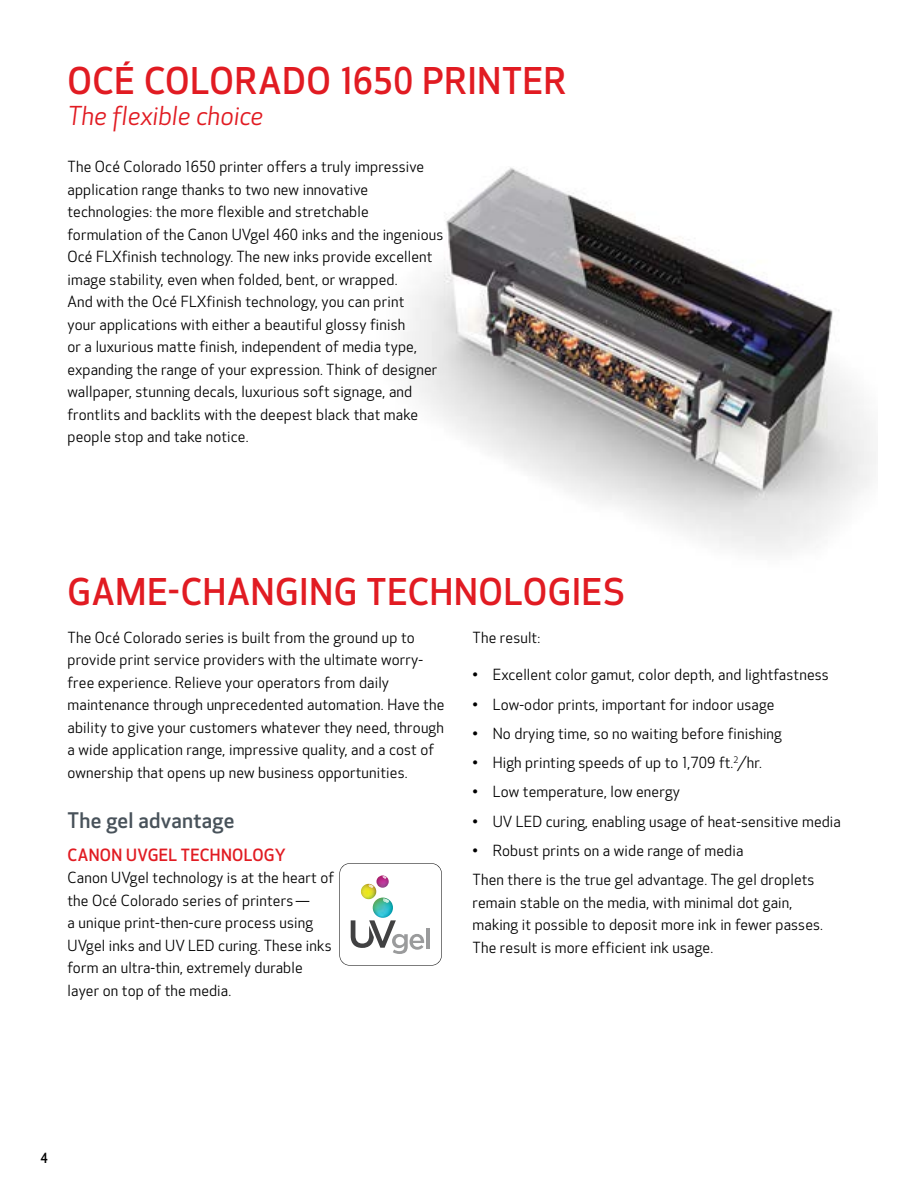
<style>
.page{position:relative;width:918px;height:1188px;background:#fff}
.page>*{position:absolute;margin:0;border:0;box-sizing:border-box;transform-origin:0 0}
.t1{font:500 36px "Optic Sans 301";letter-spacing:.02em;color:#e11b22}
.t2{font:italic 25.5px "Optic Sans 202";letter-spacing:-.005em;color:#e11b22}
.t3{font:500 21px "Optic Sans 301";letter-spacing:.01em;color:#48525a}
.t4{font:500 16.5px "Optic Sans 301";letter-spacing:.02em;color:#e11b22}
.t5{font:15px/22.5px "Optic Sans 201";letter-spacing:.01em;color:#000}
.t6{font:500 13.5px "Optic Sans 301";color:#000}
</style>
<div class="page">
<img style="left:404px;top:167px;width:472px;height:385px">
<svg style="left:339px;top:863px;width:103px;height:103px"></svg>
<h1 class="t1" style="left:68px;top:60px;width:500px">OCÉ COLORADO 1650 PRINTER</h1>
<h2 class="t2" style="left:68px;top:102px;width:198px">The flexible choice</h2>
<p class="t5" style="left:68px;top:156px;width:377px">The Océ Colorado 1650 printer offers a truly impressive application range thanks to two new innovative technologies: the more flexible and stretchable formulation of the Canon UVgel 460 inks and the ingenious Océ FLXfinish technology. The new inks provide excellent image stability, even when folded, bent, or wrapped.<br>And with the Océ FLXfinish technology, you can print<br>your applications with either a beautiful glossy finish<br>or a luxurious matte finish, independent of media type, expanding the range of your expression. Think of designer wallpaper, stunning decals, luxurious soft signage, and frontlits and backlits with the deepest black that make people stop and take notice.</p>
<h1 class="t1" style="left:68px;top:572px;width:559px">GAME-CHANGING TECHNOLOGIES</h1>
<p class="t5" style="left:68px;top:627px;width:378px">The Océ Colorado series is built from the ground up to provide print service providers with the ultimate worry&shy;free experience. Relieve your operators from daily maintenance through unprecedented automation. Have the ability to give your customers whatever they need, through a wide application range, impressive quality, and a cost of ownership that opens up new business opportunities.</p>
<h3 class="t3" style="left:68px;top:808px;width:168px">The gel advantage</h3>
<p class="t4" style="left:68px;top:845px;width:220px">CANON UVGEL TECHNOLOGY</p>
<p class="t5" style="left:68px;top:867px;width:268px">Canon UVgel technology is at the heart of the Océ Colorado series of printers —<br>a unique print-then-cure process using UVgel inks and UV LED curing. These inks form an ultra-thin, extremely durable layer on top of the media.</p>
<p class="t5" style="left:472px;top:627px;width:69px">The result:</p>
<p class="t5" style="left:472px;top:664px;width:358px">• Excellent color gamut, color depth, and lightfastness</p>
<p class="t5" style="left:472px;top:694px;width:304px">• Low-odor prints, important for indoor usage</p>
<p class="t5" style="left:472px;top:723px;width:311px">• No drying time, so no waiting before finishing</p>
<p class="t5" style="left:472px;top:752px;width:291px">• High printing speeds of up to 1,709 ft.<sup>2</sup>/hr.</p>
<p class="t5" style="left:473px;top:781px;width:209px">• Low temperature, low energy</p>
<p class="t5" style="left:473px;top:811px;width:370px">• UV LED curing, enabling usage of heat-sensitive media</p>
<p class="t5" style="left:473px;top:836px;width:344px;line-height:29.2px">• Robust prints on a wide range of media<br>Then there is the true gel advantage. The gel droplets</p>
<p class="t5" style="left:473px;top:892px;width:352px">remain stable on the media, with minimal dot gain, making it possible to deposit more ink in fewer passes.<br>The result is more efficient ink usage.</p>
<p class="t6" style="left:40px;top:1150px;width:9px">4</p>
</div>
